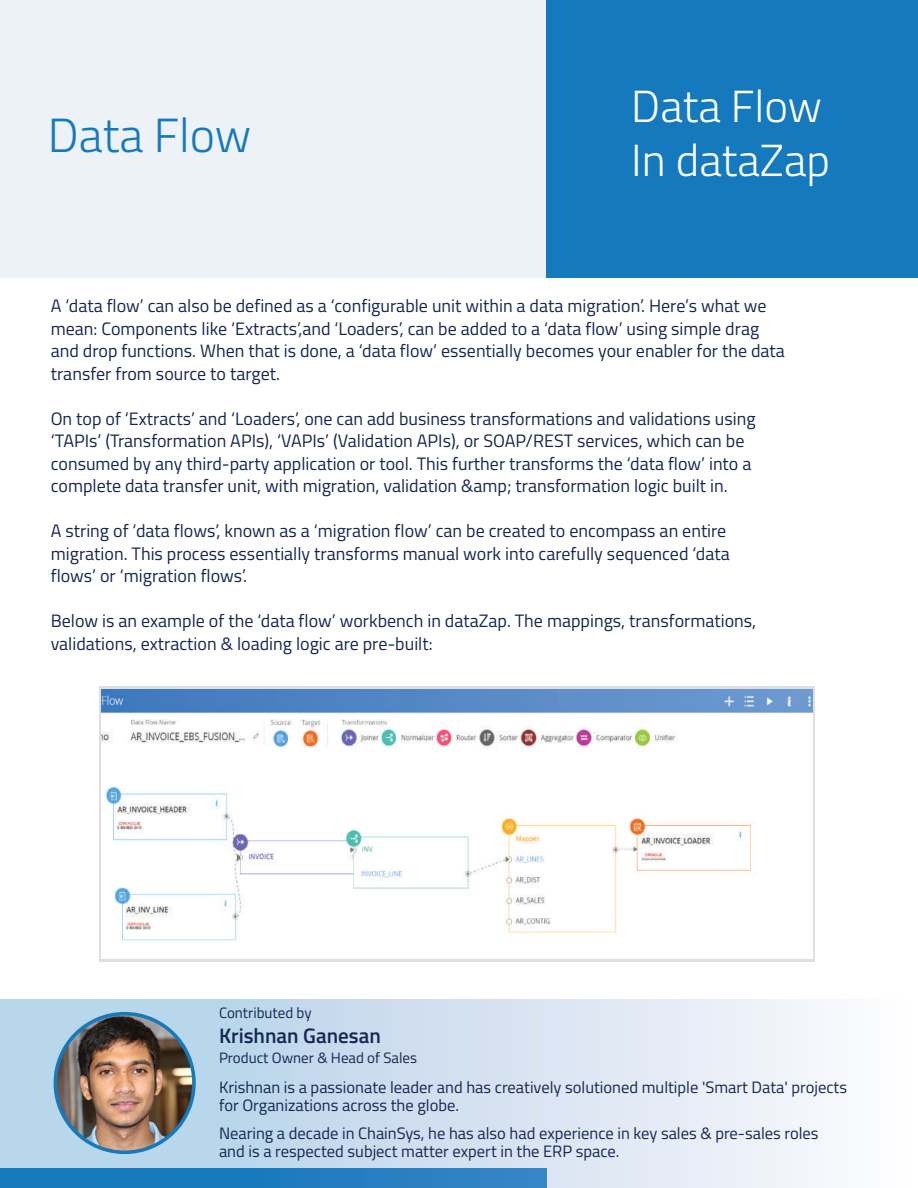
<style>
.page{position:relative;width:918px;height:1188px;background:#fff}
.page>*{position:absolute;margin:0;border:0;box-sizing:border-box;transform-origin:0 0}
.t1{font:300 48px "Titillium";color:#1579be}
.t2{font:300 45px/54px "Titillium";color:#fff}
.t3{font:600 21px "Titillium";color:#172750}
.t4{font:18px/22.5px "Titillium";color:#172750}
.t5{font:16.5px/18px "Titillium";color:#172750}
.t6{font:15px "Titillium";color:#172750}
</style>
<div class="page">
<div style="left:0;top:0;width:918px;height:277px;background:#ecf2f6"></div>
<div style="left:546px;top:0;width:372px;height:277px;background:#1579be"></div>
<div style="left:99px;top:687px;width:715px;height:275px;background:linear-gradient(to right,#e0dfde,#e0dfde)"></div>
<img style="left:101px;top:689px;width:711px;height:270px">
<svg style="left:0;top:999px;width:825px;height:189px;background:#c5daed"></svg>
<div style="left:54px;top:1012px;width:142px;height:142px;background:#1579be;border-radius:50%"></div>
<img style="left:57px;top:1015px;width:135px;height:136px;border-radius:68px">
<h1 class="t1" style="left:48px;top:100px;width:205px">Data Flow</h1>
<h2 class="t2" style="left:631px;top:77px;width:200px">Data Flow<br>In dataZap</h2>
<p class="t4" style="left:51px;top:294px;width:736px">A ‘data flow’ can also be defined as a ‘configurable unit within a data migration’. Here’s what we mean: Components like ‘Extracts’,and ‘Loaders’, can be added to a ‘data flow’ using simple drag and drop functions. When that is done, a ‘data flow’ essentially becomes your enabler for the data transfer from source to target.</p>
<p class="t4" style="left:51px;top:407px;width:706px">On top of ‘Extracts’ and ‘Loaders’, one can add business transformations and validations using ‘TAPIs’ (Transformation APIs), ‘VAPIs’ (Validation APIs), or SOAP/REST services, which can be consumed by any third-party application or tool. This further transforms the ‘data flow’ into a complete data transfer unit, with migration, validation &amp;amp; transformation logic built in.</p>
<p class="t4" style="left:51px;top:519px;width:681px">A string of ‘data flows’, known as a ‘migration flow’ can be created to encompass an entire migration. This process essentially transforms manual work into carefully sequenced ‘data flows’ or ‘migration flows’.</p>
<p class="t4" style="left:51px;top:609px;width:707px">Below is an example of the ‘data flow’ workbench in dataZap. The mappings, transformations, validations, extraction &amp; loading logic are pre-built:</p>
<p class="t6" style="left:219px;top:1002px;width:94px">Contributed by</p>
<p class="t3" style="left:219px;top:1020px;width:163px">Krishnan Ganesan</p>
<p class="t6" style="left:219px;top:1047px;width:200px">Product Owner &amp; Head of Sales</p>
<p class="t5" style="left:219px;top:1078px;width:630px">Krishnan is a passionate leader and has creatively solutioned multiple 'Smart Data' projects for Organizations across the globe.</p>
<p class="t5" style="left:219px;top:1123px;width:601px">Nearing a decade in ChainSys, he has also had experience in key sales &amp; pre-sales roles and is a respected subject matter expert in the ERP space.</p>
</div>
